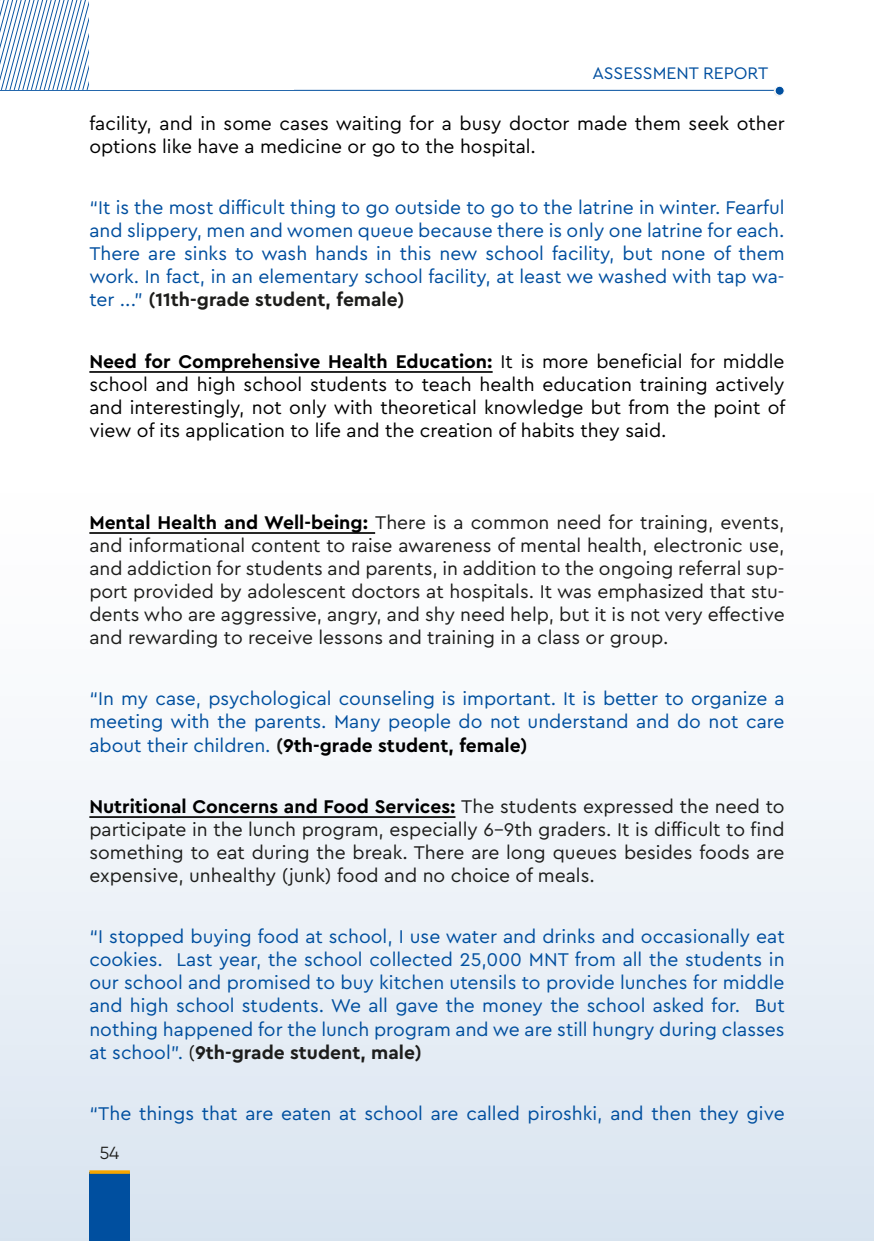
<style>
.page{position:relative;width:874px;height:1241px;background:#fff}
.page>*{position:absolute;margin:0;border:0;box-sizing:border-box;transform-origin:0 0}
.t1{font:19.25px/23.1px "Cera Pro";color:#004f9f;text-align:justify}
.t2{font:19.25px/23.1px "Cera Pro";color:#1d1d1b;text-align:justify}
.t3{font:19.25px/23.1px "Cera Pro";color:#000}
.t4{font:17.5px "Cera Pro";color:#004f9f}
.t5{font:17.5px "GIP";color:#1d1d1b}
.s1{font-weight:700;color:#1d1d1b}
.s2{font-weight:700}
.s3{font-weight:700;color:#000}
.s4{color:#1d1d1b}
</style>
<div class="page">
<div style="left:0;top:461px;width:873px;height:779px;background:linear-gradient(to bottom,#fff,#dae5f1)"></div>
<hr style="left:0;top:90px;width:779px;height:1px;background:#004f9f">
<div style="left:773px;top:86px;width:10px;height:10px;border:1px solid #ededed;border-radius:50%"></div>
<div style="left:774px;top:86px;width:9px;height:9px;background:#004f9f;border-radius:50%"></div>
<div style="left:774px;top:86px;width:10px;height:10px;border:1px solid #fff;border-radius:50%"></div>
<svg style="left:0;top:0;width:204px;height:91px"></svg>
<div style="left:89px;top:0;width:205px;height:90px;background:#fff"></div>
<div style="left:89px;top:1172px;width:41px;height:68px;background:#004f9f"></div>
<hr style="left:89px;top:1170px;width:41px;height:3px;background:#f7a600">
<hr style="left:89px;top:371px;width:403px;height:2px;background:#000">
<hr style="left:89px;top:532px;width:286px;height:1px;background:#000">
<hr style="left:89px;top:816px;width:366px;height:1px;background:#000">
<p class="t4" style="left:592px;top:62px;width:177px">ASSESSMENT REPORT</p>
<p class="t3" style="left:89px;top:111px;width:696px">facility, and in some cases waiting for a busy doctor made them seek other options like have a medicine or go to the hospital.</p>
<p class="t1" style="left:89px;top:195px;width:696px">“It is the most difficult thing to go outside to go to the latrine in winter. Fearful and slippery, men and women queue because there is only one latrine for each.<br>There are sinks to wash hands in this new school facility, but none of them work. In fact, in an elementary school facility, at least we washed with tap wa&shy;ter ...” <span class="s1">(11th-grade student, female)</span></p>
<p class="t3" style="left:89px;top:348px;width:697px;text-align:justify"><span class="s2">Need for Comprehensive Health Education:</span> It is more beneficial for middle school and high school students to teach health education training actively and interestingly, not only with theoretical knowledge but from the point of view of its application to life and the creation of habits they said.</p>
<p class="t2" style="left:89px;top:509px;width:696px"><span class="s3">Mental Health and Well-being:</span> There is a common need for training, events, and informational content to raise awareness of mental health, electronic use, and addiction for students and parents, in addition to the ongoing referral sup&shy;port provided by adolescent doctors at hospitals. It was emphasized that stu&shy;dents who are aggressive, angry, and shy need help, but it is not very effective and rewarding to receive lessons and training in a class or group.</p>
<p class="t1" style="left:89px;top:686px;width:696px">“In my case, psychological counseling is important. It is better to organize a meeting with the parents. Many people do not understand and do not care about their children. <span class="s1">(</span><span class="s3">9th-grade student, female)</span></p>
<p class="t2" style="left:89px;top:793px;width:696px"><span class="s3">Nutritional Concerns and Food Services:</span> The students expressed the need to participate in the lunch program, especially 6-9th graders. It is difficult to find something to eat during the break. There are long queues besides foods are expensive, unhealthy (junk) food and no choice of meals.</p>
<p class="t1" style="left:89px;top:924px;width:696px">“I stopped buying food at school, I use water and drinks and occasionally eat cookies. Last year, the school collected 25,000 MNT from all the students in our school and promised to buy kitchen utensils to provide lunches for middle and high school students. We all gave the money the school asked for. But nothing happened for the lunch program and we are still hungry during classes at school”. <span class="s4">(</span><span class="s1">9th-grade student, male)</span></p>
<p class="t1" style="left:89px;top:1100px;width:696px">“The things that are eaten at school are called piroshki, and then they give</p>
<p class="t5" style="left:100px;top:1141px;width:21px">54</p>
</div>
